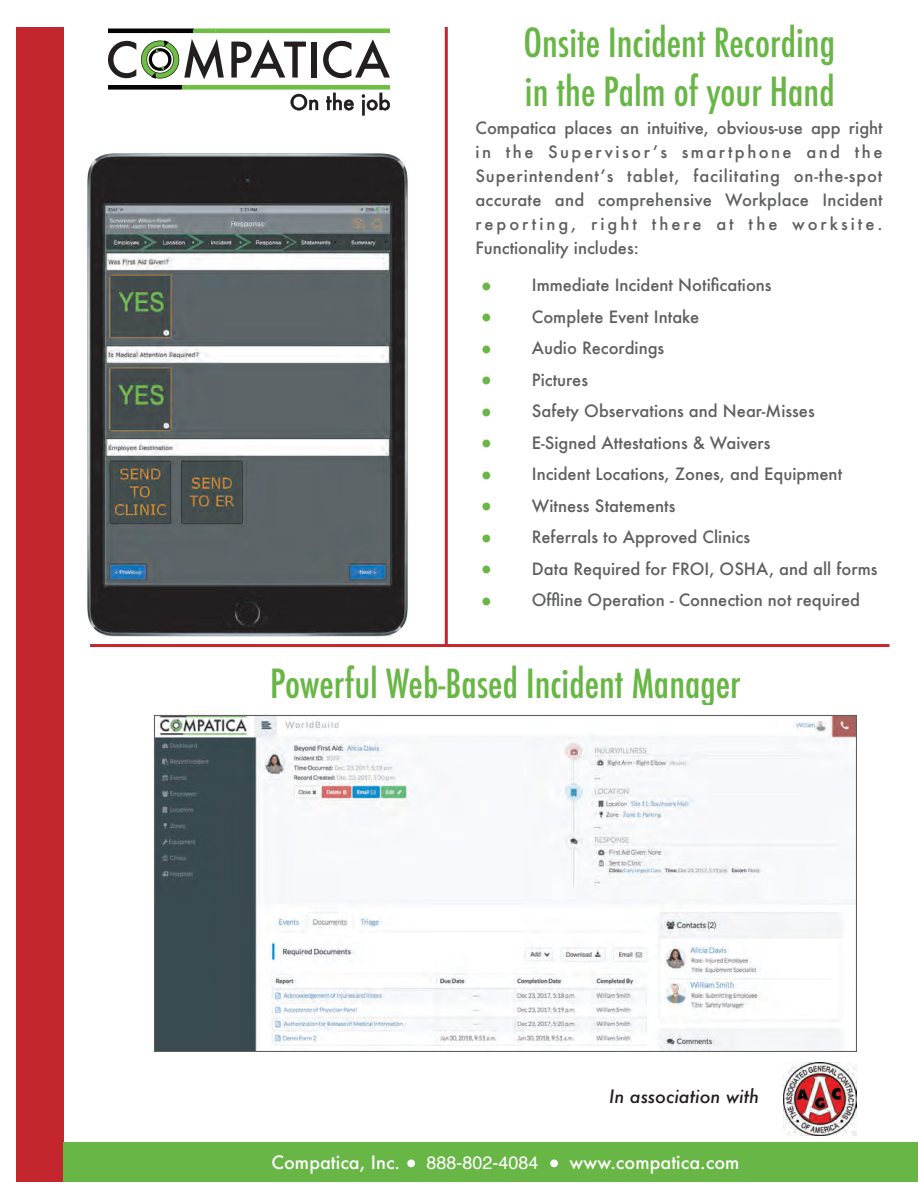
<style>
.page{position:relative;width:918px;height:1188px;background:#fff}
.page>*{position:absolute;margin:0;border:0;box-sizing:border-box;transform-origin:0 0}
.t1{font:500 condensed 39px/49.5px "Futura";color:#68b645}
.t2{font:500 18px "Futura";color:#fff}
.t3{font:italic 500 18px "Futura";color:#231f20}
.t4{font:18px "Helvetica";color:#fff}
.t5{font:500 16.5px/24px "Futura";color:#5e5f5f;text-align:justify}
.s1{font-size:24.75px;color:#68b645}
</style>
<div class="page">
<div style="left:16px;top:27px;width:47px;height:1155px;background:#c4262e"></div>
<div style="left:63px;top:1142px;width:855px;height:40px;background:#68b645"></div>
<svg style="left:407px;top:1160px;width:8px;height:7px"></svg>
<svg style="left:550px;top:1160px;width:8px;height:7px"></svg>
<svg style="left:108px;top:39px;width:116px;height:40px"></svg>
<svg style="left:231px;top:39px;width:75px;height:39px"></svg>
<div style="left:311px;top:42px;width:5px;height:36px;background:#231f20"></div>
<svg style="left:323px;top:39px;width:67px;height:39px"></svg>
<svg style="left:108px;top:28px;width:282px;height:5px"></svg>
<svg style="left:108px;top:85px;width:282px;height:20px"></svg>
<img style="left:63px;top:105px;width:382px;height:579px">
<img style="left:156px;top:717px;width:699px;height:333px">
<hr style="left:90px;top:644px;width:800px;height:3px;background:#c4262e">
<hr style="left:445px;top:27px;width:3px;height:618px;background:#c4262e">
<img style="left:783px;top:1062px;width:74px;height:73px">
<h1 class="t1" style="left:524px;top:18px;width:313px">Onsite Incident Recording in the Palm of your Hand</h1>
<p class="t5" style="left:475px;top:115px;width:409px">Compatica places an intuitive, obvious-use app right in the Supervisorʼs smartphone and the Superintendentʼs tablet, facilitating on-the-spot accurate and comprehensive Workplace Incident reporting, right there at the worksite.<br>Functionality includes:</p>
<p class="t5" style="left:477px;top:273px;width:296px"><span class="s1">•</span> Immediate Incident Notifications</p>
<p class="t5" style="left:477px;top:304px;width:224px"><span class="s1">•</span> Complete Event Intake</p>
<p class="t5" style="left:477px;top:336px;width:189px"><span class="s1">•</span> Audio Recordings</p>
<p class="t5" style="left:477px;top:367px;width:113px"><span class="s1">•</span> Pictures</p>
<p class="t5" style="left:477px;top:399px;width:339px"><span class="s1">•</span> Safety Observations and Near-Misses</p>
<p class="t5" style="left:477px;top:430px;width:295px"><span class="s1">•</span> E-Signed Attestations &amp; Waivers</p>
<p class="t5" style="left:477px;top:462px;width:367px"><span class="s1">•</span> Incident Locations, Zones, and Equipment</p>
<p class="t5" style="left:477px;top:493px;width:200px"><span class="s1">•</span> Witness Statements</p>
<p class="t5" style="left:477px;top:525px;width:275px"><span class="s1">•</span> Referrals to Approved Clinics</p>
<p class="t5" style="left:477px;top:556px;width:402px"><span class="s1">•</span> Data Required for FROI, OSHA, and all forms</p>
<p class="t5" style="left:477px;top:588px;width:385px"><span class="s1">•</span> Offline Operation - Connection not required</p>
<h1 class="t1" style="left:270px;top:659px;width:472px">Powerful Web-Based Incident Manager</h1>
<p class="t3" style="left:609px;top:1084px;width:152px">In association with</p>
<p class="t2" style="left:272px;top:1149px;width:130px">Compatica, Inc.</p>
<p class="t4" style="left:427px;top:1148px;width:114px">888-802-4084</p>
<p class="t2" style="left:570px;top:1149px;width:171px">www.compatica.com</p>
</div>
